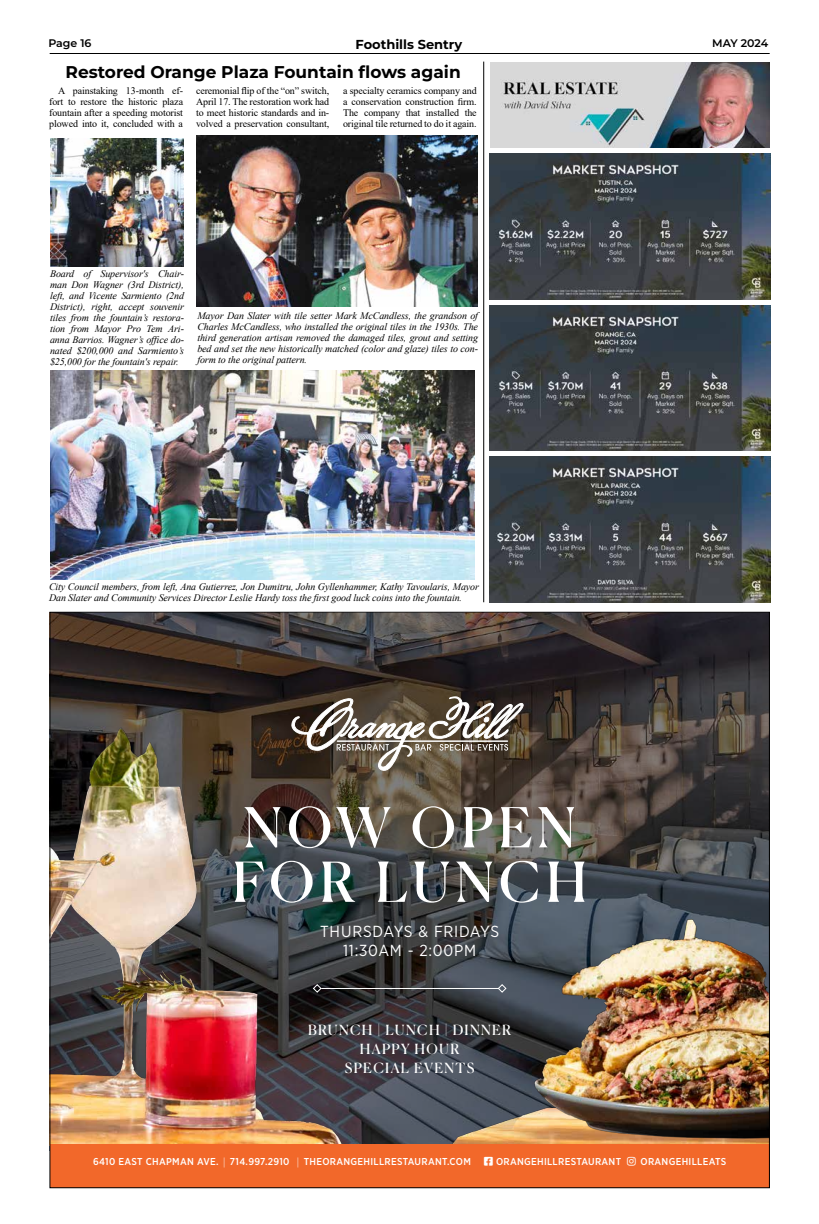
<style>
.page{position:relative;width:819px;height:1224px;background:#fff}
.page>*{position:absolute;margin:0;border:0;box-sizing:border-box;transform-origin:0 0}
.t1{font:55px/54.5px "Canela";letter-spacing:.1em;color:#fff}
.t2{font:700 17px "Montserrat";color:#000}
.t3{font:16px/19px "Gotham Narrow";letter-spacing:.045em;color:#fff;text-align:center}
.t4{font:14px/19px "Canela";letter-spacing:.1em;color:#fff;text-align:center}
.t5{font:700 13px "Montserrat";color:#000}
.t6{font:600 11px "Montserrat";color:#000}
.t7{font:italic 10px/11px "Times New Roman";letter-spacing:-.01em;color:#000;text-align:justify}
.t8{font:10px/11px "Times New Roman";letter-spacing:-.01em;color:#000;text-align:justify}
.t9{font:500 10px "Gotham Narrow";letter-spacing:.03em;color:#fff}
.s1{font-family:"Futura PT";font-weight:300;font-style:italic}
</style>
<div class="page">
<hr style="left:50px;top:53px;width:720px;height:1px;background:#000">
<svg style="left:52px;top:614px;width:716px;height:530px;background:#3f3a38"></svg>
<img style="left:52px;top:708px;width:332px;height:436px">
<img style="left:400px;top:1035px;width:102px;height:109px">
<img style="left:502px;top:901px;width:266px;height:243px">
<div style="left:50px;top:1144px;width:719px;height:44px;background:#f2682a"></div>
<svg style="left:291px;top:696px;width:237px;height:77px;background:#71675a"></svg>
<hr style="left:321px;top:988px;width:178px;height:1px;background:#fff">
<svg style="left:497px;top:984px;width:10px;height:9px"></svg>
<svg style="left:312px;top:984px;width:10px;height:9px"></svg>
<img style="left:489px;top:153px;width:281px;height:146px">
<img style="left:489px;top:305px;width:281px;height:146px">
<img style="left:489px;top:457px;width:281px;height:145px">
<img style="left:491px;top:63px;width:278px;height:85px">
<img style="left:196px;top:136px;width:282px;height:171px">
<img style="left:50px;top:371px;width:425px;height:209px">
<img style="left:51px;top:139px;width:133px;height:127px">
<hr style="left:483px;top:62px;width:1px;height:540px;background:#000">
<p class="t6" style="left:48px;top:35px;width:45px">Page 16</p>
<h3 class="t5" style="left:356px;top:35px;width:108px">Foothills Sentry</h3>
<p class="t6" style="left:712px;top:35px;width:58px">MAY 2024</p>
<h2 class="t2" style="left:66px;top:60px;width:397px">Restored Orange Plaza Fountain flows again</h2>
<p class="t8" style="left:49px;top:85px;width:135px;text-indent:9px">A painstaking 13-month ef&shy;fort to restore the historic plaza fountain after a speeding motorist plowed into it, concluded with a</p>
<p class="t8" style="left:196px;top:85px;width:135px">ceremonial flip of the “on” switch, April 17. The restoration work had to meet historic standards and in&shy;volved a preservation consultant,</p>
<p class="t8" style="left:343px;top:84px;width:135px">a specialty ceramics company and a conservation construction firm.<br>The company that installed the original tile returned to do it again.</p>
<p class="t7" style="left:50px;top:268px;width:135px">Board of Supervisor's Chair&shy;man Don Wagner (3rd District), left, and Vicente Sarmiento (2nd District), right, accept souvenir tiles from the fountain’s restora&shy;tion from Mayor Pro Tem Ari&shy;anna Barrios. Wagner’s office do&shy;nated $200,000 and Sarmiento’s $25,000 for the fountain's repair.</p>
<p class="t7" style="left:197px;top:310px;width:282px">Mayor Dan Slater with tile setter Mark McCandless, the grandson of Charles McCandless, who installed the original tiles in the 1930s. The third generation artisan removed the damaged tiles, grout and setting bed and set the new historically matched (color and glaze) tiles to con&shy;form to the original pattern.</p>
<p class="t7" style="left:49px;top:581px;width:432px">City Council members, from left, Ana Gutierrez, Jon Dumitru, John Gyllenhammer, Kathy Tavoularis, Mayor<br>Dan Slater and Community Services Director Leslie Hardy toss the first good luck coins into the fountain.</p>
<h1 class="t1" style="left:232px;top:796px;width:357px">NOW OPEN<br>FOR LUNCH</h1>
<h3 class="t3" style="left:320px;top:921px;width:180px">THURSDAYS &amp; FRIDAYS<br>11:30AM - 2:00PM</h3>
<h3 class="t4" style="left:308px;top:1019px;width:205px">BRUNCH | LUNCH | DINNER<br>HAPPY HOUR<br>SPECIAL EVENTS</h3>
<p class="t9" style="left:93px;top:1156px;width:379px">6410 EAST CHAPMAN AVE. <span class="s1">|</span> 714.997.2910 <span class="s1">|</span> THEORANGEHILLRESTAURANT.COM</p>
<p class="t9" style="left:496px;top:1156px;width:127px">ORANGEHILLRESTAURANT</p>
<p class="t9" style="left:641px;top:1156px;width:87px">ORANGEHILLEATS</p>
</div>
